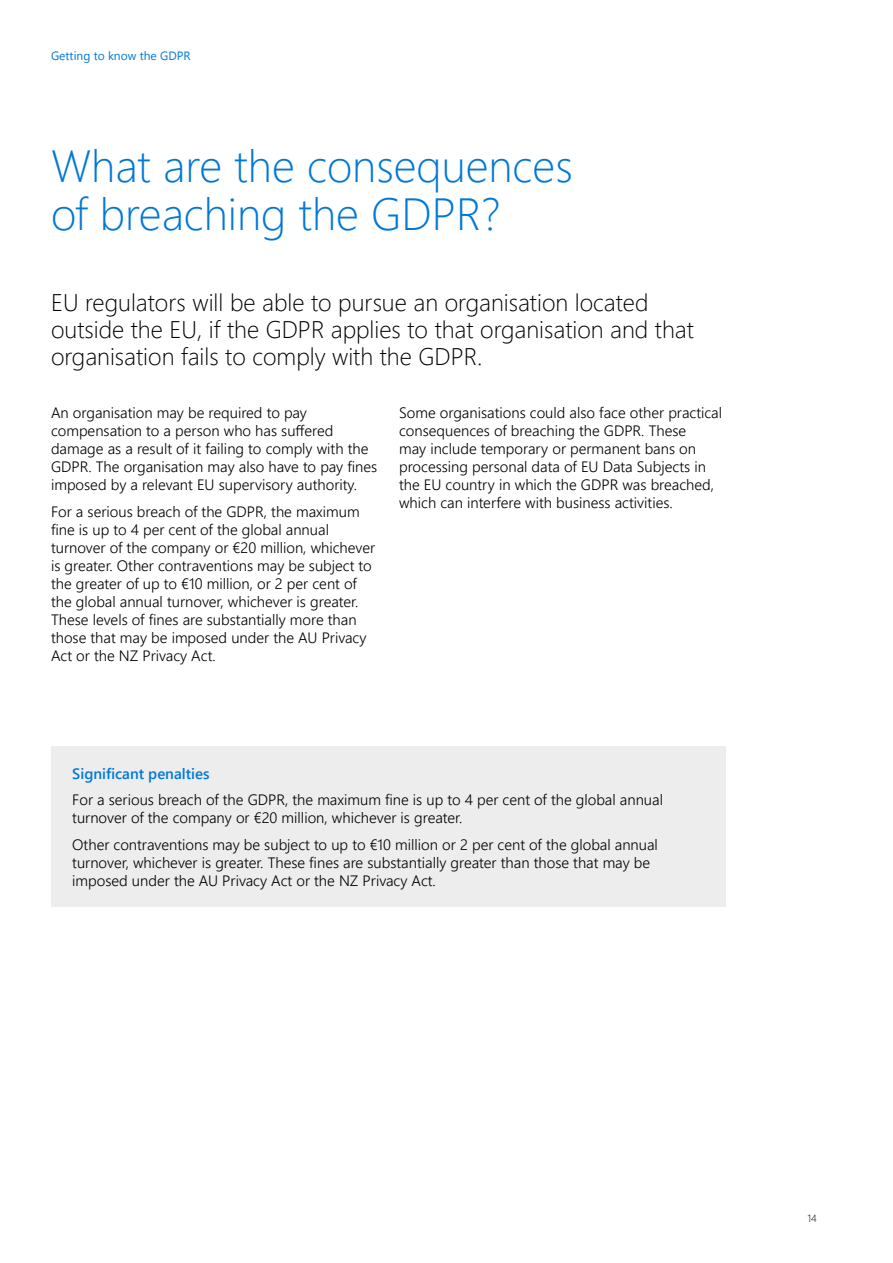
<style>
.page{position:relative;width:893px;height:1263px;background:#fff}
.page>*{position:absolute;margin:0;border:0;box-sizing:border-box;transform-origin:0 0}
.t1{font:300 45px/48px "Segoe UI";color:#0078d7}
.t2{font:300 24px/27px "Segoe UI";color:#000}
.t3{font:300 15px/18px "Segoe UI";color:#000}
.t4{font:600 15px "Segoe UI";color:#0078d7}
.t5{font:12px "Segoe UI";color:#0078d7}
.t6{font:300 10.5px "Segoe UI";color:#000}
</style>
<div class="page">
<div style="left:51px;top:747px;width:675px;height:160px;background:#ededee"></div>
<p class="t5" style="left:51px;top:46px;width:141px">Getting to know the GDPR</p>
<h1 class="t1" style="left:51px;top:140px;width:523px">What are the consequences of breaching the GDPR?</h1>
<h2 class="t2" style="left:51px;top:288px;width:644px">EU regulators will be able to pursue an organisation located outside the EU, if the GDPR applies to that organisation and that organisation fails to comply with the GDPR.</h2>
<p class="t3" style="left:51px;top:403px;width:328px">An organisation may be required to pay compensation to a person who has suffered damage as a result of it failing to comply with the GDPR. The organisation may also have to pay fines imposed by a relevant EU supervisory authority.</p>
<p class="t3" style="left:51px;top:502px;width:326px">For a serious breach of the GDPR, the maximum fine is up to 4 per cent of the global annual turnover of the company or €20 million, whichever is greater. Other contraventions may be subject to the greater of up to €10 million, or 2 per cent of the global annual turnover, whichever is greater.<br>These levels of fines are substantially more than those that may be imposed under the AU Privacy Act or the NZ Privacy Act.</p>
<p class="t3" style="left:399px;top:403px;width:325px">Some organisations could also face other practical consequences of breaching the GDPR. These<br>may include temporary or permanent bans on processing personal data of EU Data Subjects in the EU country in which the GDPR was breached, which can interfere with business activities.</p>
<p class="t4" style="left:72px;top:762px;width:139px">Significant penalties</p>
<p class="t3" style="left:72px;top:790px;width:592px">For a serious breach of the GDPR, the maximum fine is up to 4 per cent of the global annual turnover of the company or €20 million, whichever is greater.</p>
<p class="t3" style="left:72px;top:835px;width:587px">Other contraventions may be subject to up to €10 million or 2 per cent of the global annual turnover, whichever is greater. These fines are substantially greater than those that may be imposed under the AU Privacy Act or the NZ Privacy Act.</p>
<p class="t6" style="left:807px;top:1211px;width:11px">14</p>
</div>
